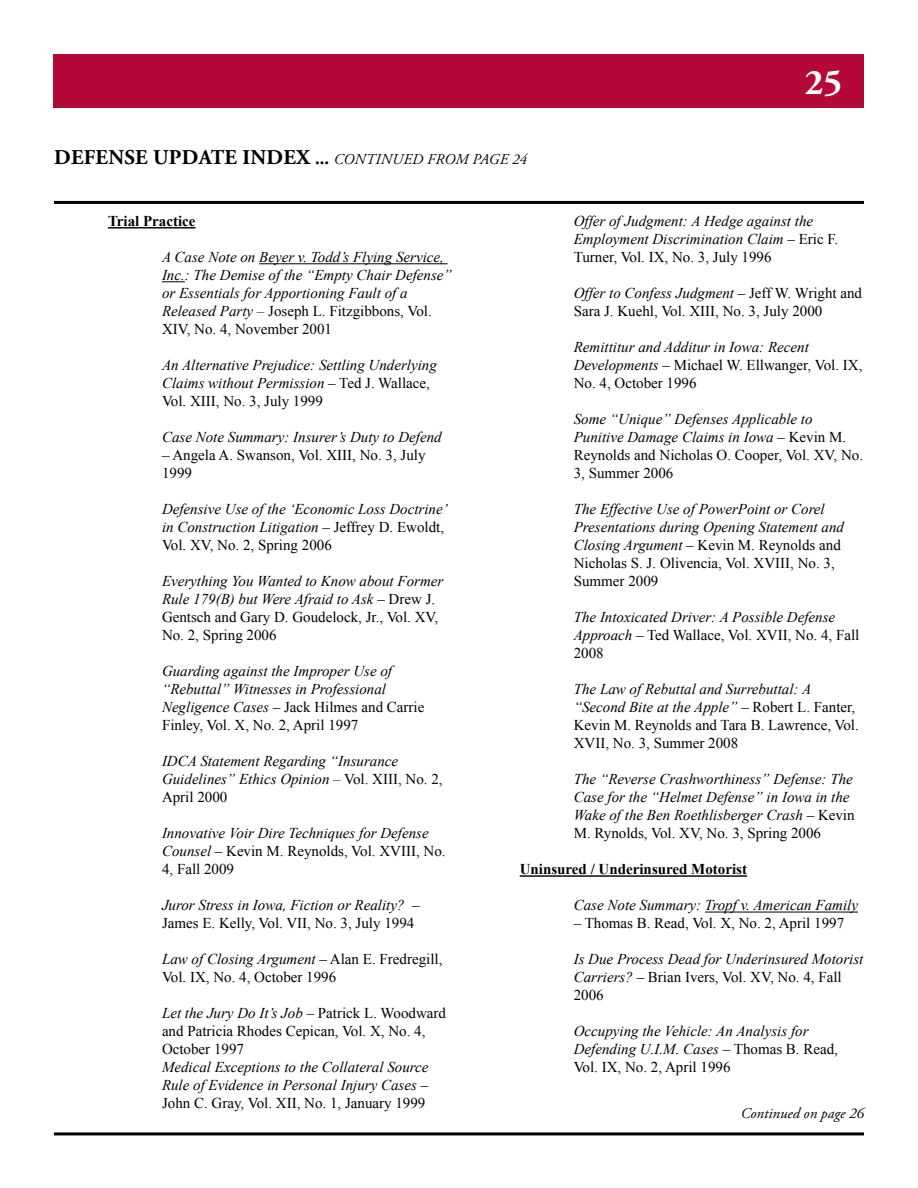
<style>
.page{position:relative;width:918px;height:1188px;background:#fff}
.page>*{position:absolute;margin:0;border:0;box-sizing:border-box;transform-origin:0 0}
.t1{font:700 36px "Adobe Garamond Pro";color:#fff}
.t2{font:700 21px "Adobe Garamond Pro";letter-spacing:.015em;color:#000}
.t3{font:italic 15px/18px "Times New Roman";color:#000}
.t4{font:15px/18px "Times New Roman";color:#000}
.t5{font:700 15px "Times New Roman";color:#000}
.t6{font:italic 15px "Adobe Garamond Pro";color:#000}
.s1{font-size:18px}
.s2{font-weight:400;font-style:italic;font-size:15px}
.s3{font-style:normal}
.s4{font-style:italic}
</style>
<div class="page">
<div style="left:54px;top:54px;width:810px;height:54px;background:#b30838"></div>
<hr style="left:54px;top:201px;width:810px;height:3px;background:#000">
<hr style="left:54px;top:1132px;width:810px;height:3px;background:#000">
<hr style="left:108px;top:227px;width:88px;height:2px;background:#000">
<hr style="left:259px;top:263px;width:189px;height:1px;background:#000">
<svg style="left:162px;top:281px;width:23px;height:1px"></svg>
<hr style="left:520px;top:875px;width:227px;height:2px;background:#000">
<hr style="left:705px;top:912px;width:153px;height:1px;background:#000">
<h2 class="t2" style="left:54px;top:145px;width:423px">DEFENSE UPDATE INDEX <span class="s1">...</span> <span class="s2">CONTI NUED FR OM PAG</span></h2>
<p class="t6" style="left:500px;top:150px;width:29px">E 24</p>
<h1 class="t1" style="left:805px;top:61px;width:39px">25</h1>
<p class="t5" style="left:108px;top:212px;width:89px">Trial Practice</p>
<p class="t3" style="left:162px;top:248px;width:291px">A Case Note on Beyer v. Todd’s Flying Service, Inc.: The Demise of the “Empty Chair Defense” or Essentials for Apportioning Fault of a Released Party – <span class="s3">Joseph L. Fitzgibbons, Vol.<br>XIV, No. 4, November 2001</span></p>
<p class="t3" style="left:162px;top:356px;width:276px">An Alternative Prejudice: Settling Underlying<br>Claims without Permission <span class="s3">– Ted J. Wallace,<br>Vol. XIII, No. 3, July 1999</span></p>
<p class="t3" style="left:162px;top:428px;width:281px">Case Note Summary: Insurer’s Duty to Defend</p>
<p class="t4" style="left:162px;top:446px;width:265px">– Angela A. Swanson, Vol. XIII, No. 3, July<br>1999</p>
<p class="t3" style="left:162px;top:500px;width:287px">Defensive Use of the ‘Economic Loss Doctrine’ in Construction Litigation <span class="s3">– Jeffrey D. Ewoldt,<br>Vol. XV, No. 2, Spring 2006</span></p>
<p class="t3" style="left:162px;top:572px;width:283px">Everything You Wanted to Know about Former Rule 179(B) but Were Afraid to Ask <span class="s3">– Drew J.<br>Gentsch and Gary D. Goudelock, Jr., Vol. XV, No. 2, Spring 2006</span></p>
<p class="t3" style="left:162px;top:662px;width:264px">Guarding against the Improper Use of “Rebuttal” Witnesses in Professional Negligence Cases <span class="s3">– Jack Hilmes and Carrie Finley, Vol. X, No. 2, April 1997</span></p>
<p class="t3" style="left:162px;top:752px;width:282px">IDCA Statement Regarding “Insurance<br>Guidelines” Ethics Opinion – <span class="s3">Vol. XIII, No. 2,<br>April 2000</span></p>
<p class="t3" style="left:162px;top:824px;width:285px">Innovative Voir Dire Techniques for Defense<br>Counsel <span class="s3">– Kevin M. Reynolds, Vol. XVIII, No.<br>4, Fall 2009</span></p>
<p class="t3" style="left:162px;top:896px;width:259px">Juror Stress in Iowa, Fiction or Reality? <span class="s3">–<br>James E. Kelly, Vol. VII, No. 3, July 1994</span></p>
<p class="t4" style="left:162px;top:950px;width:282px"><span class="s4">Law of Closing Argument</span> – Alan E. Fredregill,<br>Vol. IX, No. 4, October 1996</p>
<p class="t4" style="left:162px;top:1004px;width:286px"><span class="s4">Let the Jury Do It’s Job</span> – Patrick L. Woodward and Patricia Rhodes Cepican, Vol. X, No. 4,<br>October 1997</p>
<p class="t3" style="left:162px;top:1058px;width:268px;text-align:justify">Medical Exceptions to the Collateral Source Rule of Evidence in Personal Injury Cases <span class="s3">– John C. Gray, Vol. XII, No. 1, January 1999</span></p>
<p class="t3" style="left:574px;top:212px;width:266px">Offer of Judgment: A Hedge against the<br>Employment Discrimination Claim <span class="s3">– Eric F.<br>Turner, Vol. IX, No. 3, July 1996</span></p>
<p class="t4" style="left:574px;top:284px;width:290px"><span class="s4">Offer to Confess Judgment</span> – Jeff W. Wright and<br>Sara J. Kuehl, Vol. XIII, No. 3, July 2000</p>
<p class="t3" style="left:574px;top:338px;width:290px">Remittitur and Additur in Iowa: Recent<br>Developments <span class="s3">– Michael W. Ellwanger, Vol. IX,<br>No. 4, October 1996</span></p>
<p class="t3" style="left:574px;top:410px;width:291px">Some “Unique” Defenses Applicable to Punitive Damage Claims in Iowa <span class="s3">– Kevin M.<br>Reynolds and Nicholas O. Cooper, Vol. XV, No.<br>3, Summer 2006</span></p>
<p class="t3" style="left:574px;top:500px;width:272px">The Effective Use of PowerPoint or Corel Presentations during Opening Statement and Closing Argument <span class="s3">– Kevin M. Reynolds and Nicholas S. J. Olivencia, Vol. XVIII, No. 3, Summer 2009</span></p>
<p class="t3" style="left:574px;top:608px;width:287px">The Intoxicated Driver: A Possible Defense<br>Approach <span class="s3">– Ted Wallace, Vol. XVII, No. 4, Fall<br>2008</span></p>
<p class="t4" style="left:574px;top:680px;width:287px"><span class="s4">The Law of Rebuttal and Surrebuttal: A “Second Bite at the Apple”</span> – Robert L. Fanter, Kevin M. Reynolds and Tara B. Lawrence, Vol.<br>XVII, No. 3, Summer 2008</p>
<p class="t3" style="left:574px;top:770px;width:282px">The “Reverse Crashworthiness” Defense: The Case for the “Helmet Defense” in Iowa in the Wake of the Ben Roethlisberger Crash <span class="s3">– Kevin M. Rynolds, Vol. XV, No. 3, Spring 2006</span></p>
<p class="t5" style="left:520px;top:861px;width:229px">Uninsured / Underinsured Motorist</p>
<p class="t3" style="left:574px;top:896px;width:286px">Case Note Summary: Tropf v. American Family</p>
<p class="t4" style="left:574px;top:914px;width:272px">– Thomas B. Read, Vol. X, No. 2, April 1997</p>
<p class="t3" style="left:574px;top:950px;width:291px">Is Due Process Dead for Underinsured Motorist<br>Carriers? <span class="s3">– Brian Ivers, Vol. XV, No. 4, Fall<br>2006</span></p>
<p class="t3" style="left:574px;top:1022px;width:266px">Occupying the Vehicle: An Analysis for<br>Defending U.I.M. Cases <span class="s3">– Thomas B. Read,<br>Vol. IX, No. 2, April 1996</span></p>
<p class="t6" style="left:741px;top:1104px;width:125px">CONTINUED ON PAGE 26</p>
</div>
